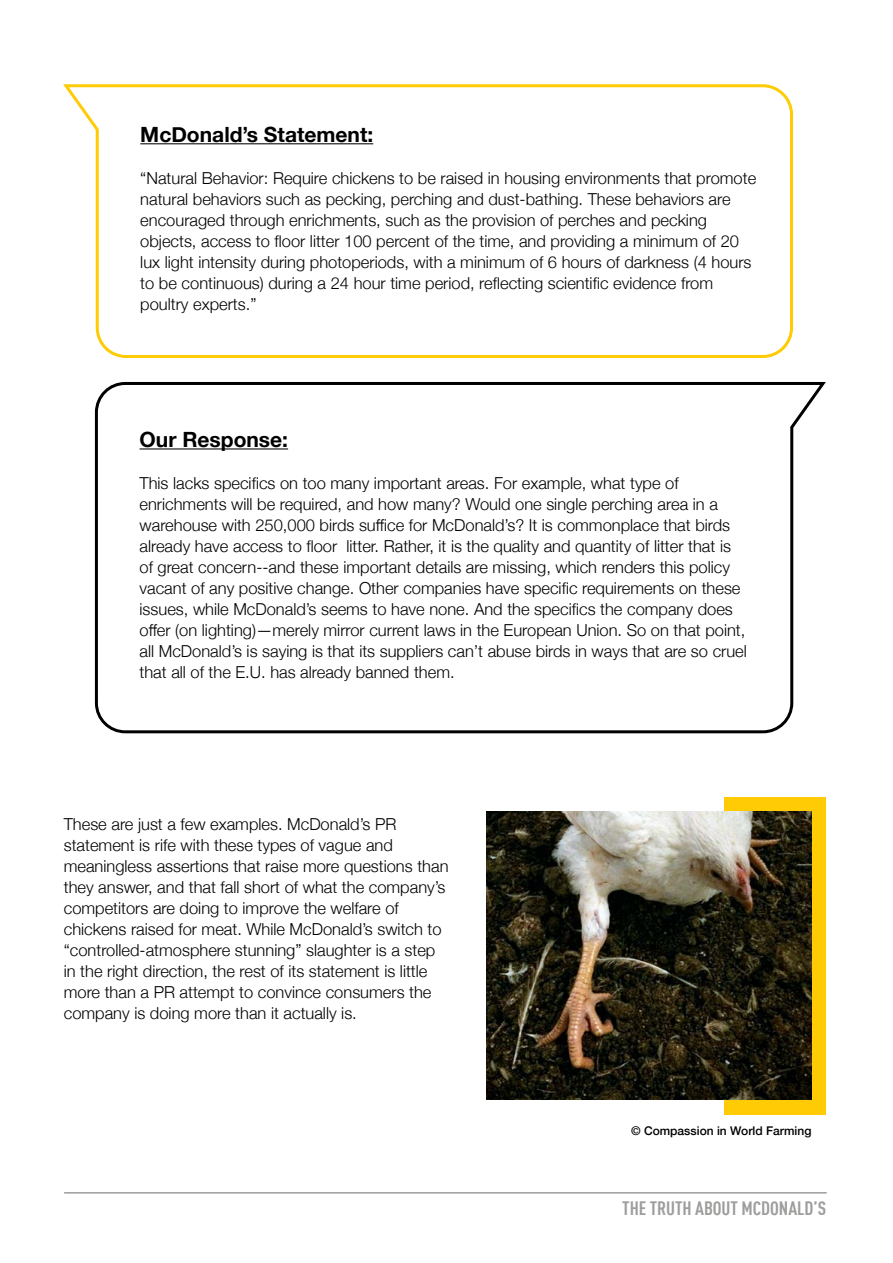
<style>
.page{position:relative;width:893px;height:1263px;background:#fff}
.page>*{position:absolute;margin:0;border:0;box-sizing:border-box;transform-origin:0 0}
.t1{font:700 21px "Helvetica Neue";color:#000}
.t2{font:700 19.05px "DIN Cond";color:#9d9d9c}
.t3{font:300 16.5px/21px "Helvetica Neue";color:#000}
.t4{font:500 12px "Helvetica Neue";color:#000}
</style>
<div class="page">
<hr style="left:65px;top:1192px;width:761px;height:1px;background:#9d9d9c">
<svg style="left:94px;top:382px;width:732px;height:352px"></svg>
<svg style="left:63px;top:84px;width:730px;height:274px"></svg>
<div style="left:724px;top:797px;width:102px;height:317px;background:#fecb04"></div>
<img style="left:487px;top:812px;width:324px;height:287px">
<p class="t1" style="left:140px;top:118px;width:234px">McDonald’s Statement:</p>
<p class="t3" style="left:140px;top:166px;width:617px">“Natural Behavior: Require chickens to be raised in housing environments that promote natural behaviors such as pecking, perching and dust-bathing. These behaviors are encouraged through enrichments, such as the provision of perches and pecking objects, access to floor litter 100 percent of the time, and providing a minimum of 20 lux light intensity during photoperiods, with a minimum of 6 hours of darkness (4 hours to be continuous) during a 24 hour time period, reflecting scientific evidence from poultry experts.”</p>
<p class="t1" style="left:140px;top:423px;width:150px">Our Response:</p>
<p class="t3" style="left:140px;top:471px;width:609px">This lacks specifics on too many important areas. For example, what type of enrichments will be required, and how many? Would one single perching area in a warehouse with 250,000 birds suffice for McDonald’s? It is commonplace that birds already have access to floor litter. Rather, it is the quality and quantity of litter that is of great concern--and these important details are missing, which renders this policy vacant of any positive change. Other companies have specific requirements on these issues, while McDonald’s seems to have none. And the specifics the company does offer (on lighting)—merely mirror current laws in the European Union. So on that point, all McDonald’s is saying is that its suppliers can’t abuse birds in ways that are so cruel that all of the E.U. has already banned them.</p>
<p class="t3" style="left:64px;top:813px;width:386px">These are just a few examples. McDonald’s PR statement is rife with these types of vague and meaningless assertions that raise more questions than they answer, and that fall short of what the company’s competitors are doing to improve the welfare of chickens raised for meat. While McDonald’s switch to “controlled-atmosphere stunning” slaughter is a step in the right direction, the rest of its statement is little more than a PR attempt to convince consumers the company is doing more than it actually is.</p>
<p class="t4" style="left:631px;top:1121px;width:182px">© Compassion in World Farming</p>
<p class="t2" style="left:622px;top:1197px;width:206px">THE TRUTH ABOUT MCDONALD’S</p>
</div>
